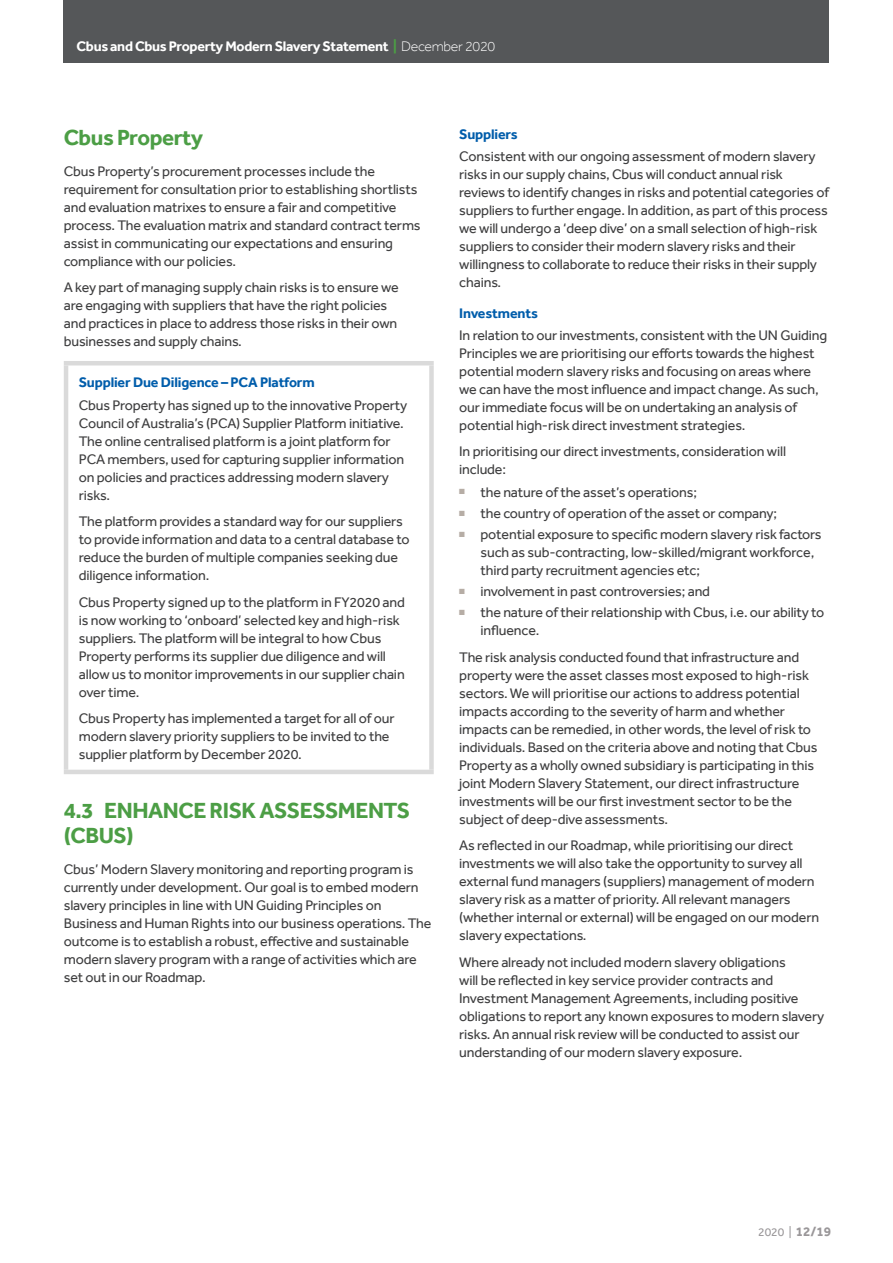
<style>
.page{position:relative;width:893px;height:1263px;background:#fff}
.page>*{position:absolute;margin:0;border:0;box-sizing:border-box;transform-origin:0 0}
.N__Proposal_Heading{font:700 22.5px/24.8px "Effra";letter-spacing:-.02em;color:#4c9e45}
._2020__Body_Text_9_5{font:14.25px/18px "Effra";letter-spacing:-.01em;color:#3e3e3f}
._2020__Body_Text_bef{font:14.25px/18px "Effra";letter-spacing:-.01em;color:#3e3e3f}
.t1{font:700 14.25px "Effra";letter-spacing:-.02em;color:#fff}
.N_R_2018__Heading_C{font:700 14.25px "Effra";letter-spacing:-.01em;color:#015dab}
.t2{font:12px "Effra";color:#9a9799}
.s1{color:#4c9e45}
.s2{font-weight:300}
.s3{font-weight:700;font-size:13.5px}
</style>
<div class="page">
<div style="left:64px;top:0;width:765px;height:63px;background:#555759"></div>
<hr style="left:64px;top:361px;width:370px;height:4px;background:#dadada">
<hr style="left:64px;top:365px;width:4px;height:405px;background:#dadada">
<div style="left:429px;top:365px;width:5px;height:405px;background:#dadada"></div>
<hr style="left:64px;top:770px;width:370px;height:4px;background:#dadada">
<p class="t1" style="left:77px;top:38px;width:420px">Cbus and Cbus Property Modern Slavery Statement <span class="s1">|</span> <span class="s2">December 2020</span></p>
<p class="N__Proposal_Heading" style="left:64px;top:125px;width:141px">Cbus Property</p>
<p class="_2020__Body_Text_9_5" style="left:64px;top:162px;width:358px">Cbus Property’s procurement processes include the requirement for consultation prior to establishing shortlists and evaluation matrixes to ensure a fair and competitive process. The evaluation matrix and standard contract terms assist in communicating our expectations and ensuring compliance with our policies.</p>
<p class="_2020__Body_Text_9_5" style="left:64px;top:279px;width:336px">A key part of managing supply chain risks is to ensure we are engaging with suppliers that have the right policies and practices in place to address those risks in their own businesses and supply chains.</p>
<p class="N_R_2018__Heading_C" style="left:79px;top:374px;width:237px">Supplier Due Diligence – PCA Platform</p>
<p class="_2020__Body_Text_9_5" style="left:79px;top:396px;width:330px">Cbus Property has signed up to the innovative Property Council of Australia’s (PCA) Supplier Platform initiative.<br>The online centralised platform is a joint platform for PCA members, used for capturing supplier information on policies and practices addressing modern slavery risks.</p>
<p class="_2020__Body_Text_9_5" style="left:79px;top:512px;width:332px">The platform provides a standard way for our suppliers to provide information and data to a central database to reduce the burden of multiple companies seeking due diligence information.</p>
<p class="_2020__Body_Text_9_5" style="left:79px;top:593px;width:328px">Cbus Property signed up to the platform in FY2020 and is now working to ‘onboard’ selected key and high-risk suppliers. The platform will be integral to how Cbus Property performs its supplier due diligence and will allow us to monitor improvements in our supplier chain over time.</p>
<p class="_2020__Body_Text_9_5" style="left:79px;top:709px;width:317px">Cbus Property has implemented a target for all of our modern slavery priority suppliers to be invited to the supplier platform by December 2020.</p>
<p class="N__Proposal_Heading" style="left:64px;top:798px;width:348px">4.3 ENHANCE RISK ASSESSMENTS (CBUS)</p>
<p class="_2020__Body_Text_9_5" style="left:64px;top:860px;width:369px">Cbus’ Modern Slavery monitoring and reporting program is currently under development. Our goal is to embed modern slavery principles in line with UN Guiding Principles on Business and Human Rights into our business operations. The outcome is to establish a robust, effective and sustainable modern slavery program with a range of activities which are set out in our Roadmap.</p>
<p class="N_R_2018__Heading_C" style="left:459px;top:125px;width:60px">Suppliers</p>
<p class="_2020__Body_Text_9_5" style="left:459px;top:147px;width:371px">Consistent with our ongoing assessment of modern slavery risks in our supply chains, Cbus will conduct annual risk reviews to identify changes in risks and potential categories of suppliers to further engage. In addition, as part of this process we will undergo a ‘deep dive’ on a small selection of high-risk suppliers to consider their modern slavery risks and their willingness to collaborate to reduce their risks in their supply chains.</p>
<p class="N_R_2018__Heading_C" style="left:459px;top:304px;width:80px">Investments</p>
<p class="_2020__Body_Text_9_5" style="left:459px;top:326px;width:369px">In relation to our investments, consistent with the UN Guiding Principles we are prioritising our efforts towards the highest potential modern slavery risks and focusing on areas where we can have the most influence and impact change. As such, our immediate focus will be on undertaking an analysis of potential high-risk direct investment strategies.</p>
<p class="_2020__Body_Text_bef" style="left:459px;top:442px;width:328px">In prioritising our direct investments, consideration will include:</p>
<p class="_2020__Body_Text_9_5" style="left:459px;top:483px;width:239px"><sup>■</sup> the nature of the asset’s operations;</p>
<p class="_2020__Body_Text_9_5" style="left:459px;top:504px;width:319px"><sup>■</sup> the country of operation of the asset or company;</p>
<p class="_2020__Body_Text_9_5" style="left:480px;top:525px;width:343px;text-indent:-21px"><sup>■</sup> potential exposure to specific modern slavery risk factors such as sub-contracting, low-skilled/migrant workforce, third party recruitment agencies etc;</p>
<p class="_2020__Body_Text_9_5" style="left:459px;top:582px;width:252px"><sup>■</sup> involvement in past controversies; and</p>
<p class="_2020__Body_Text_9_5" style="left:480px;top:603px;width:345px;text-indent:-21px"><sup>■</sup> the nature of their relationship with Cbus, i.e. our ability to influence.</p>
<p class="_2020__Body_Text_9_5" style="left:459px;top:648px;width:360px">The risk analysis conducted found that infrastructure and property were the asset classes most exposed to high-risk sectors. We will prioritise our actions to address potential impacts according to the severity of harm and whether impacts can be remedied, in other words, the level of risk to individuals. Based on the criteria above and noting that Cbus Property as a wholly owned subsidiary is participating in this joint Modern Slavery Statement, our direct infrastructure investments will be our first investment sector to be the subject of deep-dive assessments.</p>
<p class="_2020__Body_Text_9_5" style="left:459px;top:836px;width:361px">As reflected in our Roadmap, while prioritising our direct investments we will also take the opportunity to survey all external fund managers (suppliers) management of modern slavery risk as a matter of priority. All relevant managers (whether internal or external) will be engaged on our modern slavery expectations.</p>
<p class="_2020__Body_Text_9_5" style="left:459px;top:953px;width:367px">Where already not included modern slavery obligations<br>will be reflected in key service provider contracts and Investment Management Agreements, including positive obligations to report any known exposures to modern slavery risks. An annual risk review will be conducted to assist our understanding of our modern slavery exposure.</p>
<p class="t2" style="left:758px;top:1224px;width:75px">2020 | <span class="s3">12/19</span></p>
</div>
